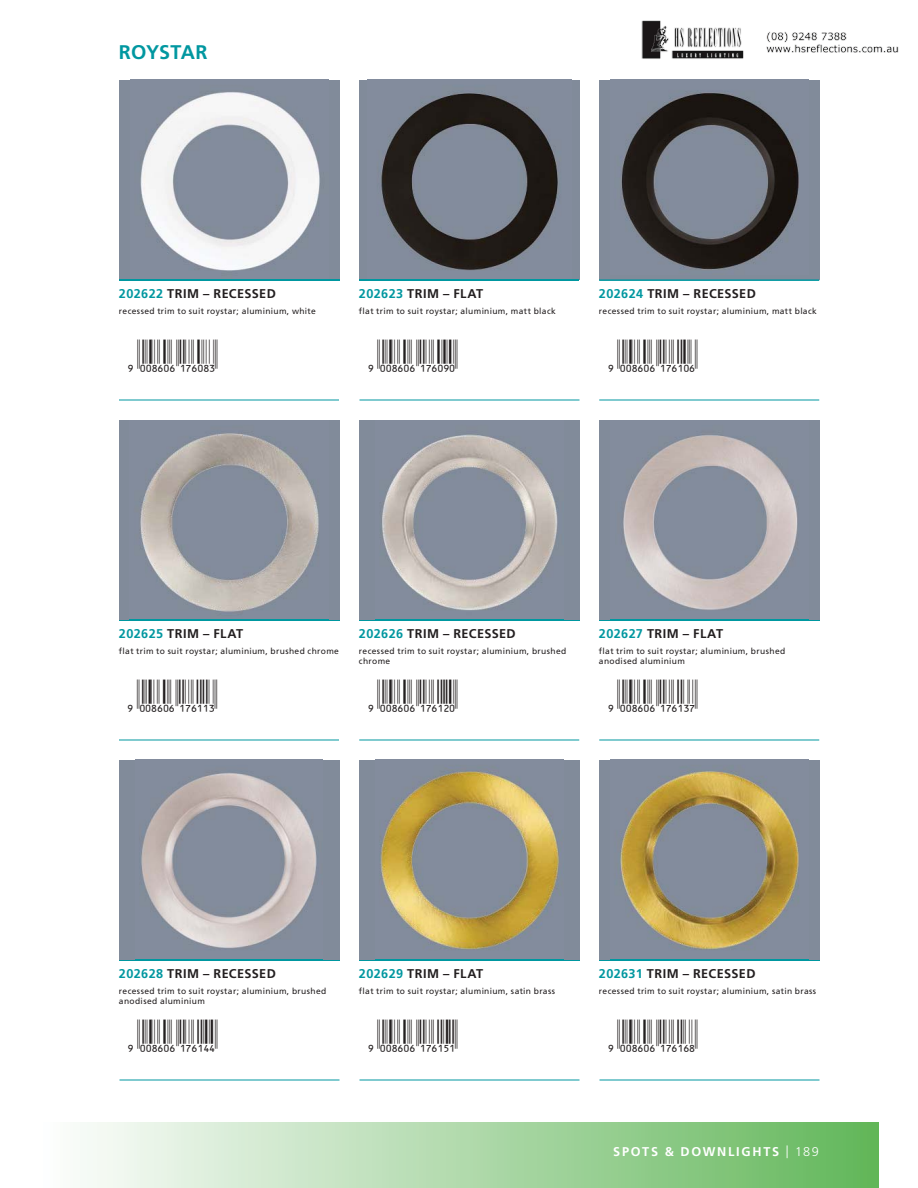
<style>
.page{position:relative;width:918px;height:1188px;background:#fff}
.page>*{position:absolute;margin:0;border:0;box-sizing:border-box;transform-origin:0 0}
.t1{font:32.4px "Ean Bwr P36 Tt";color:#231f20}
.t2{font:700 19.8px "Frutiger";color:#0097a0}
.t3{font:700 12.75px "Frutiger";letter-spacing:.03em;color:#231f20}
.t4{font:700 12.75px "Frutiger";letter-spacing:.135em;color:#fff}
.t5{font:8.4px/10.2px "Frutiger";letter-spacing:.04em;color:#231f20}
.s1{color:#0097a0}
.s2{font-weight:300}
</style>
<div class="page">
<svg style="left:87px;top:1122px;width:792px;height:66px;background:#acd8a7"></svg>
<div style="left:119px;top:420px;width:220px;height:200px;background:#818b9a"></div>
<div style="left:119px;top:80px;width:220px;height:200px;background:#818b9a"></div>
<div style="left:119px;top:760px;width:220px;height:200px;background:#818b9a"></div>
<div style="left:359px;top:420px;width:220px;height:200px;background:#818b9a"></div>
<div style="left:359px;top:80px;width:220px;height:200px;background:#818b9a"></div>
<div style="left:359px;top:760px;width:220px;height:200px;background:#818b9a"></div>
<div style="left:599px;top:420px;width:220px;height:200px;background:#818b9a"></div>
<div style="left:599px;top:80px;width:220px;height:200px;background:#818b9a"></div>
<div style="left:599px;top:760px;width:220px;height:200px;background:#818b9a"></div>
<hr style="left:359px;top:279px;width:220px;height:1px;background:#0097a0">
<hr style="left:119px;top:620px;width:220px;height:1px;background:#0097a0">
<hr style="left:119px;top:960px;width:220px;height:1px;background:#0097a0">
<hr style="left:119px;top:280px;width:220px;height:1px;background:#0097a0">
<hr style="left:359px;top:620px;width:220px;height:1px;background:#0097a0">
<hr style="left:359px;top:960px;width:220px;height:1px;background:#0097a0">
<hr style="left:359px;top:280px;width:220px;height:1px;background:#0097a0">
<hr style="left:599px;top:620px;width:220px;height:1px;background:#0097a0">
<hr style="left:599px;top:960px;width:220px;height:1px;background:#0097a0">
<hr style="left:599px;top:280px;width:220px;height:1px;background:#0097a0">
<hr style="left:119px;top:400px;width:220px;height:1px;background:#0097a0">
<hr style="left:119px;top:740px;width:220px;height:1px;background:#0097a0">
<hr style="left:359px;top:740px;width:220px;height:1px;background:#0097a0">
<hr style="left:360px;top:400px;width:220px;height:1px;background:#0097a0">
<hr style="left:599px;top:400px;width:220px;height:1px;background:#0097a0">
<hr style="left:599px;top:740px;width:220px;height:1px;background:#0097a0">
<hr style="left:120px;top:1080px;width:220px;height:1px;background:#0097a0">
<hr style="left:360px;top:1080px;width:220px;height:1px;background:#0097a0">
<hr style="left:600px;top:1080px;width:220px;height:1px;background:#0097a0">
<img style="left:130px;top:92px;width:198px;height:188px">
<img style="left:129px;top:433px;width:199px;height:187px">
<img style="left:375px;top:434px;width:188px;height:186px">
<img style="left:136px;top:773px;width:187px;height:187px">
<img style="left:381px;top:93px;width:177px;height:177px">
<img style="left:376px;top:768px;width:187px;height:192px">
<img style="left:621px;top:92px;width:178px;height:178px">
<img style="left:610px;top:435px;width:199px;height:185px">
<img style="left:611px;top:771px;width:198px;height:189px">
<img style="left:641px;top:20px;width:258px;height:39px">
<h2 class="t2" style="left:119px;top:44px;width:90px">ROYSTAR</h2>
<h3 class="t3" style="left:119px;top:288px;width:158px"><span class="s1">202622</span> TRIM – RECESSED</h3>
<h3 class="t3" style="left:359px;top:288px;width:126px"><span class="s1">202623</span> TRIM – FLAT</h3>
<h3 class="t3" style="left:599px;top:288px;width:158px"><span class="s1">202624</span> TRIM – RECESSED</h3>
<p class="t5" style="left:119px;top:306px;width:198px">recessed trim to suit roystar; aluminium, white</p>
<p class="t5" style="left:359px;top:306px;width:198px">flat trim to suit roystar; aluminium, matt black</p>
<p class="t5" style="left:599px;top:306px;width:219px">recessed trim to suit roystar; aluminium, matt black</p>
<h1 class="t1" style="left:119px;top:340px;width:100px">,!0AIGAG-BHGAID!</h1>
<h1 class="t1" style="left:359px;top:340px;width:100px">,!0AIGAG-BHGAJA!</h1>
<h1 class="t1" style="left:599px;top:340px;width:100px">,!0AIGAG-BHGBAG!</h1>
<h3 class="t3" style="left:119px;top:628px;width:126px"><span class="s1">202625</span> TRIM – FLAT</h3>
<h3 class="t3" style="left:359px;top:628px;width:158px"><span class="s1">202626</span> TRIM – RECESSED</h3>
<h3 class="t3" style="left:599px;top:628px;width:126px"><span class="s1">202627</span> TRIM – FLAT</h3>
<p class="t5" style="left:119px;top:646px;width:221px">flat trim to suit roystar; aluminium, brushed chrome</p>
<p class="t5" style="left:359px;top:646px;width:209px">recessed trim to suit roystar; aluminium, brushed chrome</p>
<p class="t5" style="left:599px;top:646px;width:188px">flat trim to suit roystar; aluminium, brushed anodised aluminium</p>
<h1 class="t1" style="left:119px;top:680px;width:100px">,!0AIGAG-BHGBBD!</h1>
<h1 class="t1" style="left:359px;top:680px;width:100px">,!0AIGAG-BHGBCA!</h1>
<h1 class="t1" style="left:599px;top:680px;width:100px">,!0AIGAG-BHGBDH!</h1>
<h3 class="t3" style="left:119px;top:968px;width:158px"><span class="s1">202628</span> TRIM – RECESSED</h3>
<h3 class="t3" style="left:359px;top:968px;width:126px"><span class="s1">202629</span> TRIM – FLAT</h3>
<h3 class="t3" style="left:599px;top:968px;width:158px"><span class="s1">202631</span> TRIM – RECESSED</h3>
<p class="t5" style="left:119px;top:986px;width:209px">recessed trim to suit roystar; aluminium, brushed anodised aluminium</p>
<p class="t5" style="left:359px;top:986px;width:198px">flat trim to suit roystar; aluminium, satin brass</p>
<p class="t5" style="left:599px;top:986px;width:219px">recessed trim to suit roystar; aluminium, satin brass</p>
<h1 class="t1" style="left:119px;top:1020px;width:100px">,!0AIGAG-BHGBEE!</h1>
<h1 class="t1" style="left:359px;top:1020px;width:100px">,!0AIGAG-BHGBFB!</h1>
<h1 class="t1" style="left:599px;top:1020px;width:100px">,!0AIGAG-BHGBGI!</h1>
<h3 class="t4" style="left:613px;top:1146px;width:207px">SPOTS &amp; DOWNLIGHTS <span class="s2">| 189</span></h3>
</div>
